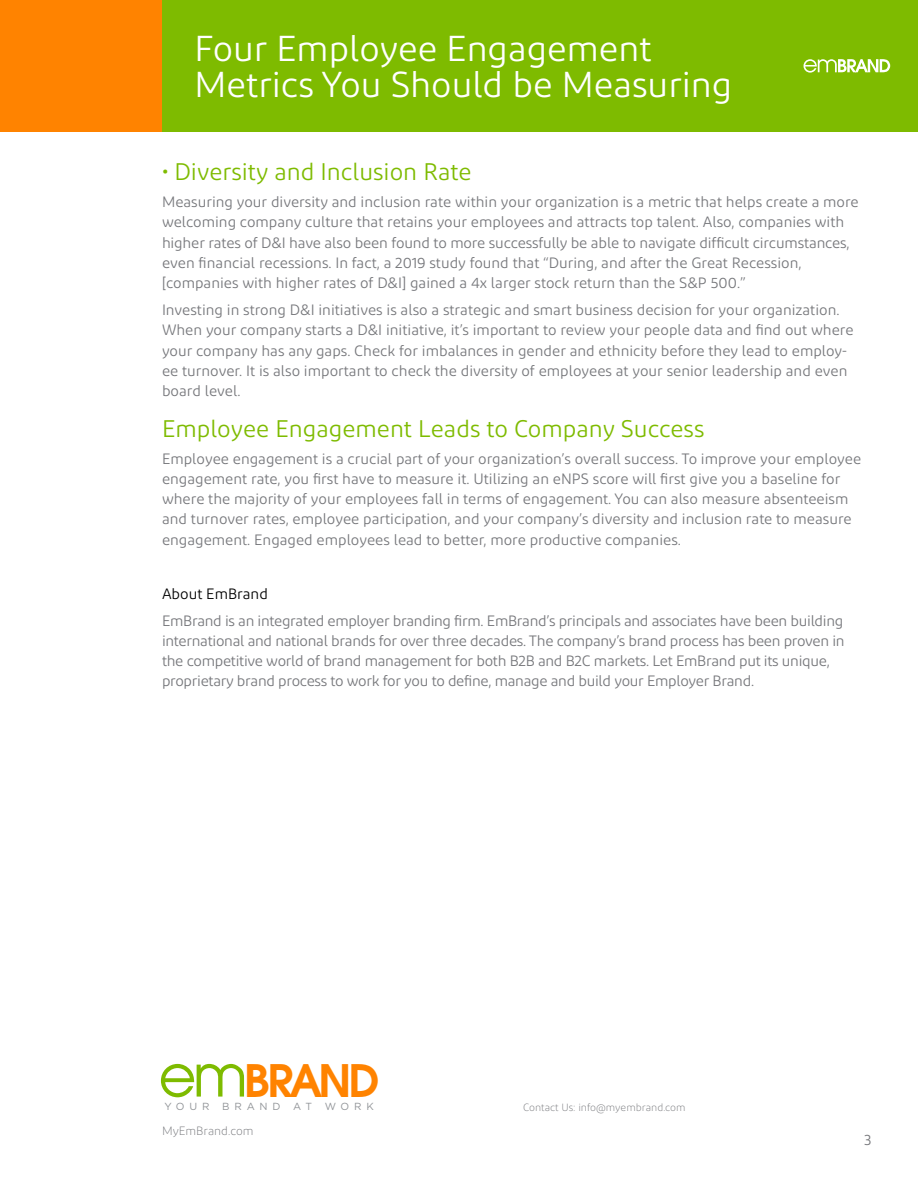
<style>
.page{position:relative;width:918px;height:1188px;background:#fff}
.page>*{position:absolute;margin:0;border:0;box-sizing:border-box;transform-origin:0 0}
.t1{font:58.35px "Avant Garde";color:#7ebb00}
.t2{font:600 44.55px "Avant Garde";letter-spacing:-.075em;color:#ff8300}
.t3{font:36px/36px "Diodrum";color:#fff}
.t4{font:24px "Diodrum";color:#7ebb00}
.t5{font:15px/20.2px "Diodrum";color:#76777b}
.t6{font:15px/20.2px "Diodrum";letter-spacing:-.02em;color:#76777b}
.t7{font:15px "Diodrum";color:#000}
.t8{font:300 12px "Diodrum";color:#76777b}
.t9{font:300 10.5px "Diodrum";color:#76777b}
.t10{font:10.2px "Gotham";letter-spacing:.47em;color:#919498}
</style>
<div class="page">
<div style="left:162px;top:0;width:756px;height:132px;background:#7ebb00"></div>
<div style="left:0;top:0;width:162px;height:132px;background:#ff8300"></div>
<svg style="left:804px;top:59px;width:86px;height:14px"></svg>
<h3 class="t3" style="left:194px;top:30px;width:539px">Four Employee Engagement<br>Metrics You Should be Measuring</h3>
<h3 class="t4" style="left:162px;top:157px;width:311px">• Diversity and Inclusion Rate</h3>
<p class="t5" style="left:162px;top:191px;width:698px">Measuring your diversity and inclusion rate within your organization is a metric that helps create a more welcoming company culture that retains your employees and attracts top talent. Also, companies with higher rates of D&amp;I have also been found to more successfully be able to navigate difficult circumstances, even financial recessions. In fact, a 2019 study found that “During, and after the Great Recession, [companies with higher rates of D&amp;I] gained a 4x larger stock return than the S&amp;P 500.”</p>
<p class="t5" style="left:162px;top:299px;width:693px">Investing in strong D&amp;I initiatives is also a strategic and smart business decision for your organization.<br>When your company starts a D&amp;I initiative, it’s important to review your people data and find out where your company has any gaps. Check for imbalances in gender and ethnicity before they lead to employ&shy;ee turnover. It is also important to check the diversity of employees at your senior leadership and even board level.</p>
<h3 class="t4" style="left:162px;top:414px;width:544px">Employee Engagement Leads to Company Success</h3>
<p class="t5" style="left:162px;top:448px;width:701px">Employee engagement is a crucial part of your organization’s overall success. To improve your employee engagement rate, you first have to measure it. Utilizing an eNPS score will first give you a baseline for where the majority of your employees fall in terms of engagement. You can also measure absenteeism and turnover rates, employee participation, and your company’s diversity and inclusion rate to measure engagement. Engaged employees lead to better, more productive companies.</p>
<p class="t7" style="left:162px;top:584px;width:107px">About EmBrand</p>
<p class="t6" style="left:162px;top:610px;width:684px">EmBrand is an integrated employer branding firm. EmBrand’s principals and associates have been building international and national brands for over three decades. The company’s brand process has been proven in the competitive world of brand management for both B2B and B2C markets. Let EmBrand put its unique, proprietary brand process to work for you to define, manage and build your Employer Brand.</p>
<h2 class="t2" style="left:244px;top:1051px;width:137px">BRAND</h2>
<p class="t10" style="left:293px;top:1101px;width:82px">AT WORK</p>
<p class="t8" style="left:162px;top:1123px;width:93px">MyEmBrand.com</p>
<h1 class="t1" style="left:158px;top:1039px;width:91px">em</h1>
<p class="t10" style="left:164px;top:1101px;width:118px">YOUR BRAND</p>
<p class="t9" style="left:523px;top:1101px;width:164px">Contact Us: info@myembrand.com</p>
<p class="t5" style="left:864px;top:1130px;width:9px">3</p>
</div>
